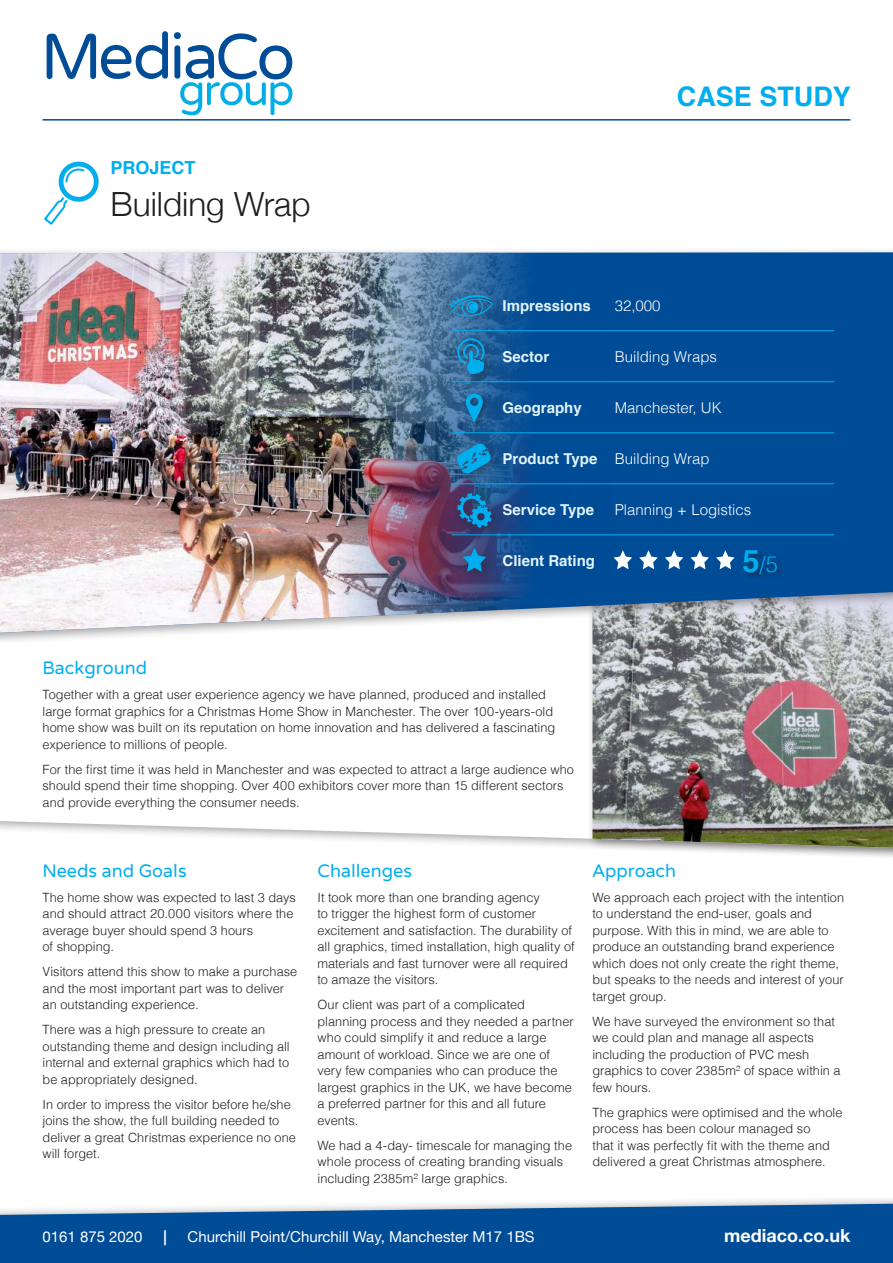
<style>
.page{position:relative;width:893px;height:1263px;background:#fff}
.page>*{position:absolute;margin:0;border:0;box-sizing:border-box;transform-origin:0 0}
.t1{font:300 33.3px "Helvetica Neue";color:#231f20}
.t2{font:700 27px "Helvetica";color:#00aeef}
.t3{font:300 21.9px "Helvetica";color:#00aeef}
.t4{font:18px "Varela Round";color:#00aeef}
.t5{font:700 18px "Helvetica Neue";color:#fff}
.t6{font:700 18px "Helvetica";color:#00aeef}
.t7{font:300 15px "Helvetica";color:#fff}
.t8{font:15px "Helvetica Neue";color:#fff}
.t9{font:700 15px "Helvetica";color:#e1f4fc}
.t10{font:700 15px "Helvetica Neue";color:#fff}
.t11{font:300 12.75px/16.5px "Helvetica";color:#231f20}
.s1{font-weight:700;color:#e1f4fc}
.s2{font-weight:700;font-size:30.9px}
</style>
<div class="page">
<div style="left:0;top:1194px;width:893px;height:69px;background:#231f20;opacity:.4"></div>
<svg style="left:0;top:1203px;width:893px;height:60px;background:#185c9f"></svg>
<hr style="left:43px;top:119px;width:807px;height:2px;background:#004c97">
<svg style="left:47px;top:31px;width:121px;height:48px"></svg>
<svg style="left:174px;top:32px;width:118px;height:83px"></svg>
<svg style="left:0;top:821px;width:586px;height:26px"></svg>
<div style="left:586px;top:525px;width:307px;height:335px;background:#231f20;opacity:.4"></div>
<img style="left:592px;top:645px;width:301px;height:203px">
<div style="left:0;top:246px;width:893px;height:399px;background:#231f20;opacity:.4"></div>
<svg style="left:633px;top:252px;width:260px;height:381px;background:#11569a"></svg>
<img style="left:0;top:252px;width:633px;height:381px">
<svg style="left:44px;top:161px;width:55px;height:64px"></svg>
<hr style="left:452px;top:330px;width:154px;height:1px;background:#00aeef">
<hr style="left:606px;top:330px;width:228px;height:1px;background:#00aeef">
<hr style="left:452px;top:381px;width:154px;height:1px;background:#00aeef">
<hr style="left:606px;top:381px;width:228px;height:1px;background:#00aeef">
<hr style="left:452px;top:432px;width:154px;height:1px;background:#00aeef">
<hr style="left:606px;top:432px;width:228px;height:1px;background:#00aeef">
<hr style="left:452px;top:483px;width:154px;height:1px;background:#00aeef">
<hr style="left:606px;top:483px;width:228px;height:1px;background:#00aeef">
<hr style="left:452px;top:534px;width:154px;height:1px;background:#00aeef">
<hr style="left:606px;top:534px;width:228px;height:1px;background:#00aeef">
<div style="left:443px;top:289px;width:61px;height:39px;background:#231f20;opacity:.4"></div>
<svg style="left:448px;top:295px;width:45px;height:22px"></svg>
<div style="left:451px;top:332px;width:45px;height:54px;background:#231f20;opacity:.4"></div>
<svg style="left:457px;top:338px;width:28px;height:36px"></svg>
<div style="left:465px;top:392px;width:24px;height:36px;background:#231f20;opacity:.4"></div>
<svg style="left:466px;top:394px;width:17px;height:29px"></svg>
<div style="left:451px;top:438px;width:51px;height:47px;background:#231f20;opacity:.4"></div>
<svg style="left:456px;top:443px;width:35px;height:31px"></svg>
<div style="left:452px;top:487px;width:51px;height:52px;background:#231f20;opacity:.4"></div>
<svg style="left:457px;top:493px;width:35px;height:34px"></svg>
<div style="left:458px;top:543px;width:39px;height:40px;background:#231f20;opacity:.4"></div>
<svg style="left:463px;top:548px;width:23px;height:24px"></svg>
<svg style="left:614px;top:550px;width:18px;height:19px"></svg>
<svg style="left:639px;top:550px;width:19px;height:19px"></svg>
<svg style="left:665px;top:550px;width:18px;height:19px"></svg>
<svg style="left:690px;top:550px;width:19px;height:19px"></svg>
<svg style="left:716px;top:550px;width:19px;height:19px"></svg>
<div style="left:742px;top:549px;width:42px;height:32px;background:#231f20;opacity:.5"></div>
<h3 class="t6" style="left:111px;top:153px;width:87px">PROJECT</h3>
<h1 class="t1" style="left:111px;top:178px;width:202px">Building Wrap</h1>
<h2 class="t2" style="left:677px;top:75px;width:176px">CASE STUDY</h2>
<p class="t9" style="left:503px;top:293px;width:90px">Impressions</p>
<p class="t7" style="left:615px;top:293px;width:47px">32,000</p>
<p class="t9" style="left:503px;top:344px;width:48px">Sector</p>
<p class="t7" style="left:615px;top:344px;width:104px">Building Wraps</p>
<p class="t9" style="left:503px;top:395px;width:81px">Geography</p>
<p class="t7" style="left:615px;top:395px;width:108px">Manchester, UK</p>
<p class="t7" style="left:503px;top:446px;width:208px"><span class="s1">Product Type</span> Building Wrap</p>
<p class="t9" style="left:503px;top:497px;width:93px">Service Type</p>
<p class="t7" style="left:615px;top:497px;width:138px">Planning + Logistics</p>
<p class="t9" style="left:503px;top:548px;width:94px">Client Rating</p>
<h3 class="t3" style="left:742px;top:547px;width:37px"><span class="s2">5</span>/5</h3>
<h3 class="t4" style="left:43px;top:657px;width:106px">Background</h3>
<p class="t11" style="left:43px;top:686px;width:514px">Together with a great user experience agency we have planned, produced and installed large format graphics for a Christmas Home Show in Manchester. The over 100-years-old home show was built on its reputation on home innovation and has delivered a fascinating experience to millions of people.</p>
<p class="t11" style="left:43px;top:760px;width:533px">For the first time it was held in Manchester and was expected to attract a large audience who should spend their time shopping. Over 400 exhibitors cover more than 15 different sectors and provide everything the consumer needs.</p>
<h3 class="t4" style="left:43px;top:860px;width:146px">Needs and Goals</h3>
<p class="t11" style="left:43px;top:888px;width:255px">The home show was expected to last 3 days and should attract 20.000 visitors where the average buyer should spend 3 hours<br>of shopping.</p>
<p class="t11" style="left:43px;top:963px;width:256px">Visitors attend this show to make a purchase and the most important part was to deliver an outstanding experience.</p>
<p class="t11" style="left:43px;top:1021px;width:249px">There was a high pressure to create an outstanding theme and design including all internal and external graphics which had to be appropriately designed.</p>
<p class="t11" style="left:43px;top:1095px;width:255px">In order to impress the visitor before he/she joins the show, the full building needed to deliver a great Christmas experience no one will forget.</p>
<h3 class="t4" style="left:317px;top:860px;width:96px">Challenges</h3>
<p class="t11" style="left:317px;top:888px;width:259px">It took more than one branding agency<br>to trigger the highest form of customer excitement and satisfaction. The durability of all graphics, timed installation, high quality of materials and fast turnover were all required to amaze the visitors.</p>
<p class="t11" style="left:317px;top:996px;width:258px">Our client was part of a complicated planning process and they needed a partner who could simplify it and reduce a large amount of workload. Since we are one of very few companies who can produce the largest graphics in the UK, we have become a preferred partner for this and all future events.</p>
<p class="t11" style="left:317px;top:1136px;width:256px">We had a 4-day- timescale for managing the whole process of creating branding visuals including 2385m² large graphics.</p>
<h3 class="t4" style="left:592px;top:860px;width:85px">Approach</h3>
<p class="t11" style="left:592px;top:888px;width:253px">We approach each project with the intention to understand the end-user, goals and purpose. With this in mind, we are able to produce an outstanding brand experience which does not only create the right theme, but speaks to the needs and interest of your target group.</p>
<p class="t11" style="left:592px;top:1012px;width:250px">We have surveyed the environment so that we could plan and manage all aspects including the production of PVC mesh graphics to cover 2385m² of space within a few hours.</p>
<p class="t11" style="left:592px;top:1103px;width:252px">The graphics were optimised and the whole process has been colour managed so<br>that it was perfectly fit with the theme and delivered a great Christmas atmosphere.</p>
<p class="t8" style="left:43px;top:1225px;width:102px">0161 875 2020</p>
<p class="t10" style="left:163px;top:1224px;width:5px">|</p>
<p class="t8" style="left:188px;top:1225px;width:349px">Churchill Point/Churchill Way, Manchester M17 1BS</p>
<h3 class="t5" style="left:724px;top:1221px;width:128px">mediaco.co.uk</h3>
</div>
